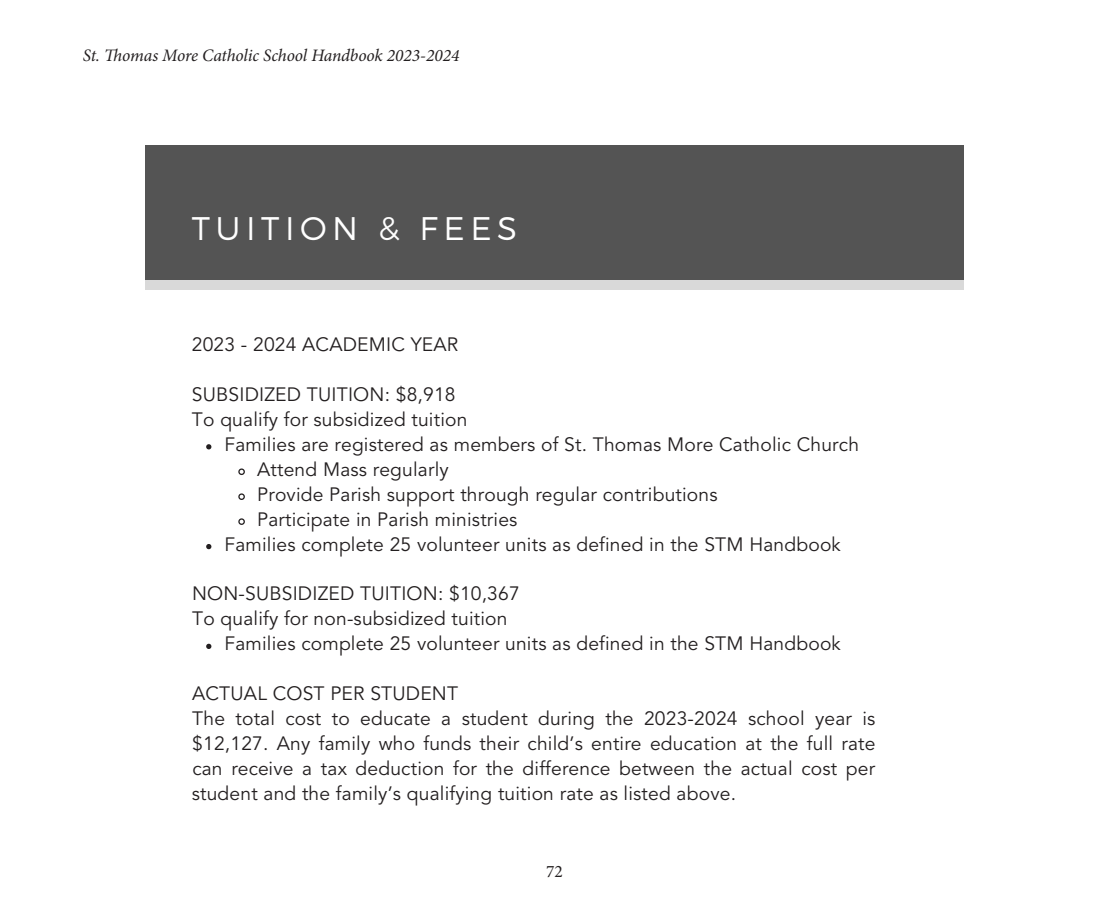
<style>
.page{position:relative;width:1109px;height:920px;background:#fff}
.page>*{position:absolute;margin:0;border:0;box-sizing:border-box;transform-origin:0 0}
.t1{font:300 32.73px "Montserrat";letter-spacing:.17em;color:#fff}
.t2{font:19.25px/25px "Avenir LT Std";letter-spacing:.01em;color:#231f20}
.t3{font:italic 17.5px "Minion Pro";letter-spacing:-.005em;color:#231f20}
.t4{font:17.5px "Minion Pro";color:#231f20}
</style>
<div class="page">
<div style="left:145px;top:281px;width:819px;height:9px;background:#d9d9d9"></div>
<div style="left:145px;top:145px;width:819px;height:134px;background:#545454"></div>
<svg style="left:206px;top:444px;width:5px;height:5px"></svg>
<svg style="left:238px;top:468px;width:7px;height:7px"></svg>
<svg style="left:238px;top:493px;width:7px;height:7px"></svg>
<svg style="left:238px;top:518px;width:7px;height:7px"></svg>
<svg style="left:206px;top:544px;width:5px;height:5px"></svg>
<svg style="left:206px;top:644px;width:5px;height:5px"></svg>
<p class="t3" style="left:83px;top:44px;width:378px">St. Thomas More Catholic School Handbook 2023-2024</p>
<p class="t1" style="left:192px;top:209px;width:327px">TUITION &amp; FEES</p>
<p class="t2" style="left:192px;top:332px;width:268px">2023 - 2024 ACADEMIC YEAR</p>
<p class="t2" style="left:192px;top:382px;width:277px">SUBSIDIZED TUITION: $8,918<br>To qualify for subsidized tuition</p>
<p class="t2" style="left:224px;top:432px;width:636px">Families are registered as members of St. Thomas More Catholic Church</p>
<p class="t2" style="left:257px;top:457px;width:193px">Attend Mass regularly</p>
<p class="t2" style="left:257px;top:482px;width:462px">Provide Parish support through regular contributions</p>
<p class="t2" style="left:257px;top:507px;width:262px">Participate in Parish ministries</p>
<p class="t2" style="left:224px;top:532px;width:618px">Families complete 25 volunteer units as defined in the STM Handbook</p>
<p class="t2" style="left:192px;top:582px;width:329px">NON-SUBSIDIZED TUITION: $10,367<br>To qualify for non-subsidized tuition</p>
<p class="t2" style="left:224px;top:632px;width:618px">Families complete 25 volunteer units as defined in the STM Handbook</p>
<p class="t2" style="left:192px;top:681px;width:685px">ACTUAL COST PER STUDENT<br>The total cost to educate a student during the 2023-2024 school year is $12,127. Any family who funds their child’s entire education at the full rate can receive a tax deduction for the difference between the actual cost per student and the family’s qualifying tuition rate as listed above.</p>
<p class="t4" style="left:546px;top:860px;width:18px">72</p>
</div>
